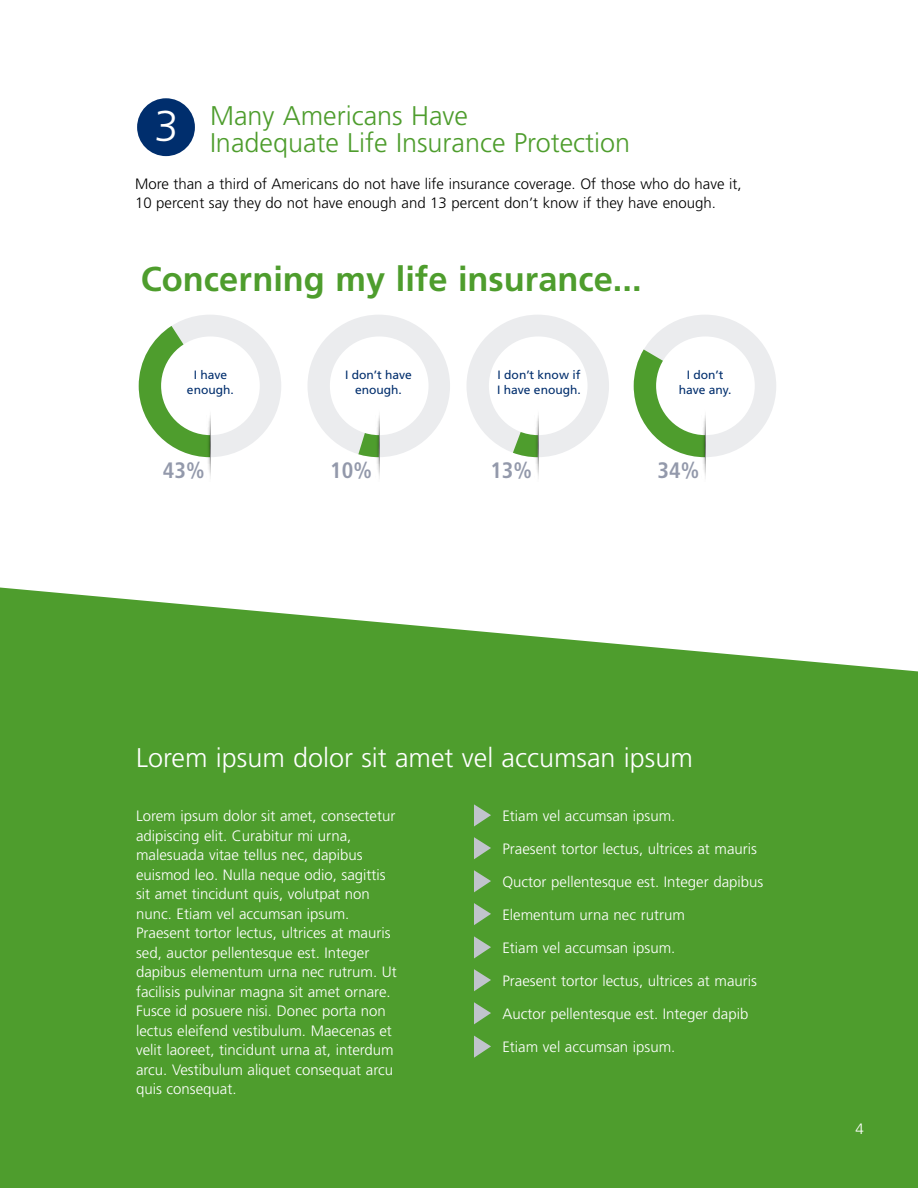
<style>
.page{position:relative;width:918px;height:1188px;background:#fff}
.page>*{position:absolute;margin:0;border:0;box-sizing:border-box;transform-origin:0 0}
.t1{font:700 34.5px "Frutiger";color:#4e9d2d}
.t2{font:300 27px/27px "Frutiger";color:#4e9d2d}
.t3{font:300 27px "Frutiger";color:#fff}
.t4{font:700 condensed 22.35px "Frutiger";color:#9399ab}
.t5{font:300 15px/19.5px "Frutiger";color:#fff}
.t6{font:300 15px/19.5px "Frutiger";color:#000}
.t7{font:12px/14.4px "Frutiger";color:#002e6d;text-align:center}
</style>
<div class="page">
<div style="left:139px;top:315px;width:142px;height:142px;background:#ebecee;border-radius:50%"></div>
<div style="left:308px;top:315px;width:142px;height:142px;background:#ebecee;border-radius:50%"></div>
<div style="left:466px;top:315px;width:143px;height:142px;background:#ebecee;border-radius:50%"></div>
<div style="left:634px;top:315px;width:142px;height:142px;background:#ebecee;border-radius:50%"></div>
<svg style="left:139px;top:326px;width:61px;height:131px"></svg>
<div style="left:137px;top:98px;width:58px;height:58px;background:#002e6d;border-radius:50%"></div>
<div style="left:0;top:588px;width:918px;height:600px;background:#4e9d2d"></div>
<svg style="left:474px;top:804px;width:17px;height:22px"></svg>
<svg style="left:474px;top:936px;width:17px;height:22px"></svg>
<svg style="left:474px;top:870px;width:17px;height:22px"></svg>
<svg style="left:474px;top:1002px;width:17px;height:22px"></svg>
<svg style="left:474px;top:1036px;width:17px;height:22px"></svg>
<svg style="left:474px;top:837px;width:17px;height:22px"></svg>
<svg style="left:474px;top:969px;width:17px;height:22px"></svg>
<svg style="left:474px;top:903px;width:17px;height:22px"></svg>
<svg style="left:358px;top:430px;width:10px;height:27px"></svg>
<div style="left:161px;top:336px;width:99px;height:99px;background:#fff;border-radius:50%"></div>
<svg style="left:513px;top:429px;width:14px;height:28px"></svg>
<div style="left:330px;top:336px;width:99px;height:99px;background:#fff;border-radius:50%"></div>
<svg style="left:634px;top:349px;width:61px;height:108px"></svg>
<div style="left:489px;top:336px;width:99px;height:99px;background:#fff;border-radius:50%"></div>
<div style="left:656px;top:336px;width:99px;height:99px;background:#fff;border-radius:50%"></div>
<img style="left:200px;top:418px;width:10px;height:55px">
<img style="left:368px;top:418px;width:11px;height:55px">
<img style="left:527px;top:418px;width:11px;height:55px">
<img style="left:695px;top:418px;width:10px;height:55px">
<h2 class="t2" style="left:154px;top:103px;width:477px;text-indent:56px">Many Americans Have<br><sup>3</sup> Inadequate Life Insurance Protection</h2>
<p class="t6" style="left:135px;top:174px;width:608px">More than a third of Americans do not have life insurance coverage. Of those who do have it,<br>10 percent say they do not have enough and 13 percent don’t know if they have enough.</p>
<h1 class="t1" style="left:141px;top:258px;width:502px">Concerning my life insurance...</h1>
<p class="t7" style="left:187px;top:368px;width:48px">I have enough.</p>
<h3 class="t4" style="left:163px;top:457px;width:43px">43%</h3>
<p class="t7" style="left:345px;top:368px;width:68px">I don’t have enough.</p>
<h3 class="t4" style="left:330px;top:457px;width:43px">10%</h3>
<p class="t7" style="left:497px;top:368px;width:85px;text-align:left">I don’t know if<br>I have enough.</p>
<h3 class="t4" style="left:490px;top:457px;width:43px">13%</h3>
<p class="t7" style="left:679px;top:368px;width:54px">I don’t have any.</p>
<h3 class="t4" style="left:658px;top:457px;width:43px">34%</h3>
<h2 class="t3" style="left:136px;top:742px;width:558px">Lorem ipsum dolor sit amet vel accumsan ipsum</h2>
<p class="t5" style="left:136px;top:806px;width:262px">Lorem ipsum dolor sit amet, consectetur adipiscing elit. Curabitur mi urna, malesuada vitae tellus nec, dapibus euismod leo. Nulla neque odio, sagittis sit amet tincidunt quis, volutpat non nunc. Etiam vel accumsan ipsum.<br>Praesent tortor lectus, ultrices at mauris sed, auctor pellentesque est. Integer dapibus elementum urna nec rutrum. Ut facilisis pulvinar magna sit amet ornare.<br>Fusce id posuere nisi. Donec porta non lectus eleifend vestibulum. Maecenas et velit laoreet, tincidunt urna at, interdum arcu. Vestibulum aliquet consequat arcu quis consequat.</p>
<p class="t5" style="left:502px;top:806px;width:174px">Etiam vel accumsan ipsum.</p>
<p class="t5" style="left:502px;top:839px;width:256px">Praesent tortor lectus, ultrices at mauris</p>
<p class="t5" style="left:502px;top:872px;width:262px">Quctor pellentesque est. Integer dapibus</p>
<p class="t5" style="left:502px;top:905px;width:184px">Elementum urna nec rutrum</p>
<p class="t5" style="left:502px;top:938px;width:174px">Etiam vel accumsan ipsum.</p>
<p class="t5" style="left:502px;top:971px;width:256px">Praesent tortor lectus, ultrices at mauris</p>
<p class="t5" style="left:502px;top:1004px;width:247px">Auctor pellentesque est. Integer dapib</p>
<p class="t5" style="left:502px;top:1037px;width:174px">Etiam vel accumsan ipsum.</p>
<p class="t5" style="left:856px;top:1119px;width:10px">4</p>
</div>
